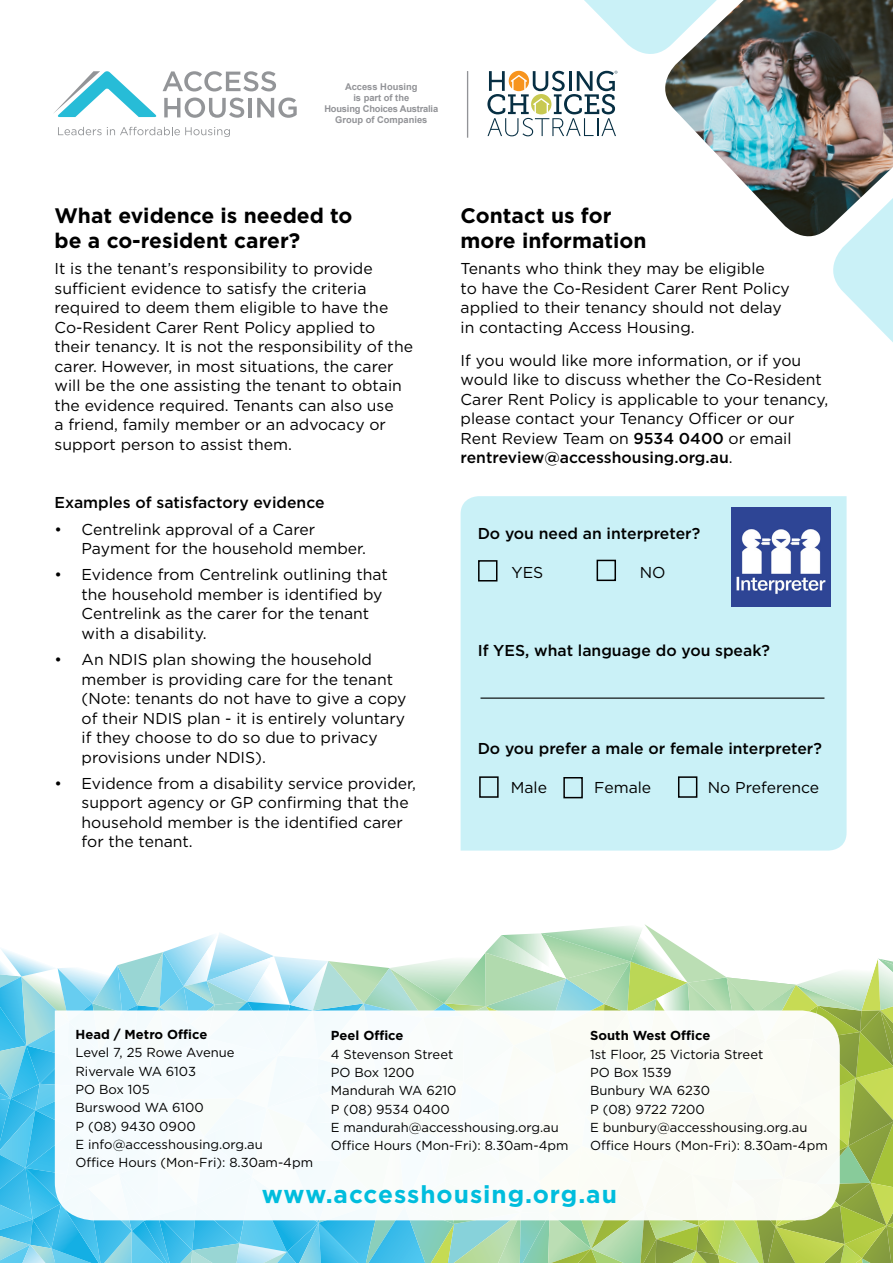
<style>
.page{position:relative;width:893px;height:1263px;background:#fff}
.page>*{position:absolute;margin:0;border:0;box-sizing:border-box;transform-origin:0 0}
.t1{font:700 24.45px "Gotham";letter-spacing:.04em;color:#00bddd}
.t2{font:700 21px/25.2px "Gotham";color:#000}
.t3{font:15.75px/19.5px "Gotham";color:#000}
.t4{font:500 15.75px "Gotham";color:#000}
.t5{font:13.05px/18.3px "Gotham";color:#000}
.t6{font:700 13.05px "Gotham";color:#000}
.t7{font:700 9.3px/11.2px "Arial";color:#929397;text-align:center}
.s1{font-weight:500}
</style>
<div class="page">
<svg style="left:0;top:924px;width:893px;height:339px"></svg>
<svg style="left:55px;top:1010px;width:785px;height:210px"></svg>
<div style="left:461px;top:496px;width:386px;height:355px;background:#caf1f7"></div>
<img style="left:731px;top:508px;width:99px;height:99px">
<div style="left:478px;top:560px;width:19px;height:21px;border:2px solid #000"></div>
<div style="left:597px;top:560px;width:19px;height:21px;border:2px solid #000"></div>
<hr style="left:480px;top:697px;width:344px;height:2px;background:#000">
<div style="left:479px;top:776px;width:20px;height:22px;border:2px solid #000"></div>
<div style="left:563px;top:777px;width:20px;height:21px;border:2px solid #000"></div>
<div style="left:678px;top:776px;width:19px;height:22px;border:2px solid #000"></div>
<svg style="left:163px;top:71px;width:113px;height:20px"></svg>
<svg style="left:164px;top:98px;width:80px;height:20px"></svg>
<hr style="left:248px;top:98px;width:4px;height:19px;background:#939598">
<svg style="left:257px;top:98px;width:40px;height:20px"></svg>
<svg style="left:54px;top:71px;width:103px;height:46px"></svg>
<svg style="left:58px;top:127px;width:172px;height:10px"></svg>
<svg style="left:487px;top:0;width:406px;height:342px"></svg>
<hr style="left:467px;top:71px;width:1px;height:67px;background:#929397">
<p class="t7" style="left:324px;top:81px;width:115px">Access Housing<br>is part of the<br>Housing Choices Australia<br>Group of Companies</p>
<h2 class="t2" style="left:55px;top:203px;width:299px">What evidence is needed to be a co-resident carer?</h2>
<p class="t3" style="left:55px;top:259px;width:360px">It is the tenant’s responsibility to provide sufficient evidence to satisfy the criteria required to deem them eligible to have the Co-Resident Carer Rent Policy applied to their tenancy. It is not the responsibility of the carer. However, in most situations, the carer will be the one assisting the tenant to obtain the evidence required. Tenants can also use<br>a friend, family member or an advocacy or support person to assist them.</p>
<p class="t4" style="left:55px;top:492px;width:272px">Examples of satisfactory evidence</p>
<p class="t3" style="left:82px;top:519px;width:286px;text-indent:-27px">• Centrelink approval of a Carer<br>Payment for the household member.</p>
<p class="t3" style="left:82px;top:565px;width:308px;text-indent:-27px">• Evidence from Centrelink outlining that the household member is identified by Centrelink as the carer for the tenant with a disability.</p>
<p class="t3" style="left:82px;top:649px;width:326px;text-indent:-27px">• An NDIS plan showing the household member is providing care for the tenant (Note: tenants do not have to give a copy of their NDIS plan - it is entirely voluntary if they choose to do so due to privacy provisions under NDIS).</p>
<p class="t3" style="left:82px;top:773px;width:336px;text-indent:-27px">• Evidence from a disability service provider, support agency or GP confirming that the household member is the identified carer for the tenant.</p>
<h2 class="t2" style="left:461px;top:203px;width:187px">Contact us for more information</h2>
<p class="t3" style="left:461px;top:259px;width:331px">Tenants who think they may be eligible<br>to have the Co-Resident Carer Rent Policy applied to their tenancy should not delay in contacting Access Housing.</p>
<p class="t3" style="left:461px;top:350px;width:369px">If you would like more information, or if you would like to discuss whether the Co-Resident Carer Rent Policy is applicable to your tenancy, please contact your Tenancy Officer or our Rent Review Team on <span class="s1">9534 0400</span> or email <span class="s1">rentreview@accesshousing.org.au</span>.</p>
<p class="t4" style="left:478px;top:523px;width:224px">Do you need an interpreter?</p>
<p class="t3" style="left:511px;top:562px;width:33px">YES</p>
<p class="t3" style="left:640px;top:562px;width:27px">NO</p>
<p class="t4" style="left:478px;top:640px;width:294px">If YES, what language do you speak?</p>
<p class="t4" style="left:478px;top:738px;width:346px">Do you prefer a male or female interpreter?</p>
<p class="t3" style="left:511px;top:777px;width:38px">Male</p>
<p class="t3" style="left:594px;top:777px;width:58px">Female</p>
<p class="t3" style="left:708px;top:777px;width:113px">No Preference</p>
<p class="t6" style="left:76px;top:1026px;width:133px">Head / Metro Office</p>
<p class="t5" style="left:76px;top:1043px;width:239px">Level 7, 25 Rowe Avenue<br>Rivervale WA 6103<br>PO Box 105<br>Burswood WA 6100<br>P (08) 9430 0900<br>E info@accesshousing.org.au<br>Office Hours (Mon-Fri): 8.30am-4pm</p>
<h1 class="t1" style="left:262px;top:1178px;width:357px">www.accesshousing.org.au</h1>
<p class="t6" style="left:331px;top:1027px;width:74px">Peel Office</p>
<p class="t5" style="left:331px;top:1045px;width:239px">4 Stevenson Street<br>PO Box 1200<br>Mandurah WA 6210<br>P (08) 9534 0400<br>E mandurah@accesshousing.org.au<br>Office Hours (Mon-Fri): 8.30am-4pm</p>
<p class="t6" style="left:590px;top:1027px;width:122px">South West Office</p>
<p class="t5" style="left:590px;top:1045px;width:239px">1st Floor, 25 Victoria Street<br>PO Box 1539<br>Bunbury WA 6230<br>P (08) 9722 7200<br>E bunbury@accesshousing.org.au<br>Office Hours (Mon-Fri): 8.30am-4pm</p>
</div>
